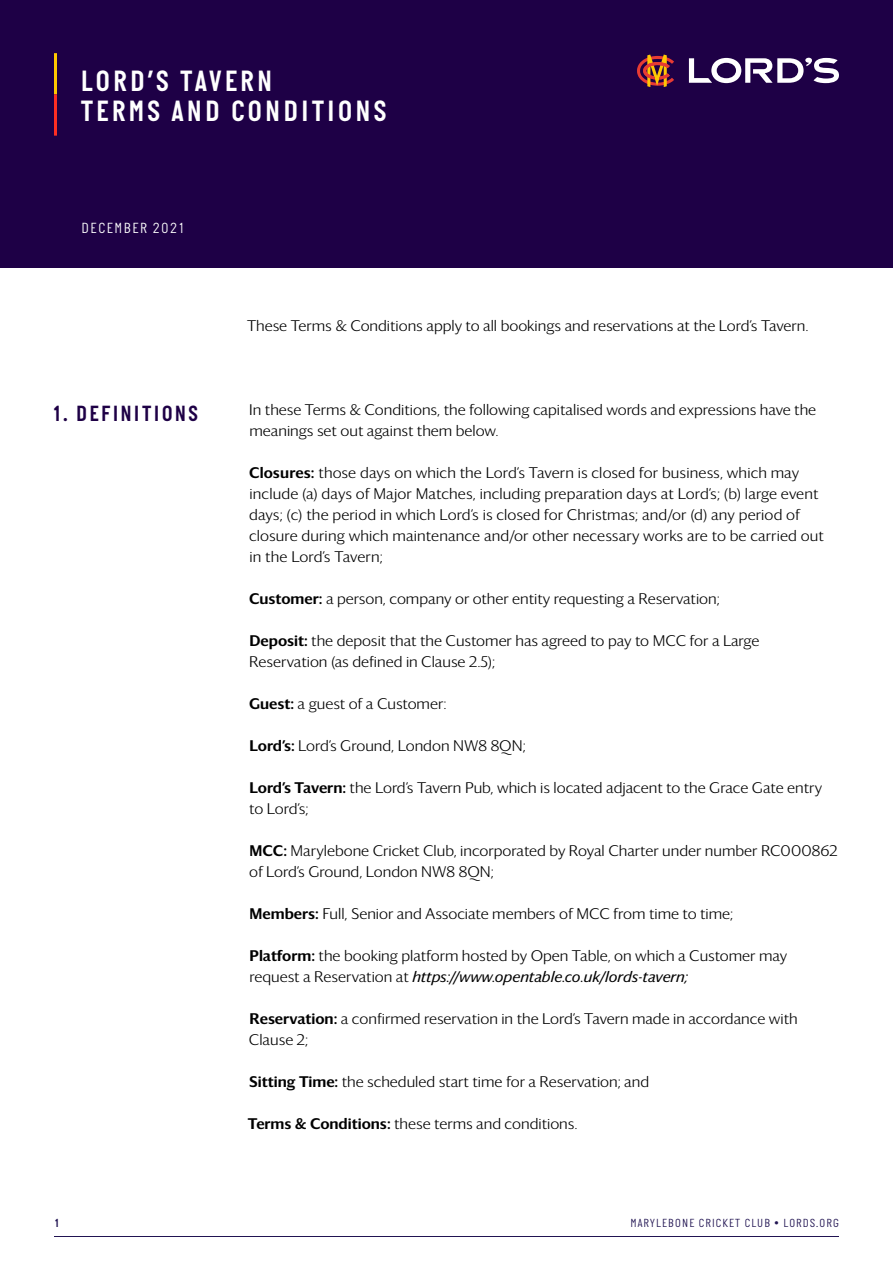
<style>
.page{position:relative;width:893px;height:1263px;background:#fff}
.page>*{position:absolute;margin:0;border:0;box-sizing:border-box;transform-origin:0 0}
.t1{font:600 30px/30px "Italian Plate No 2";letter-spacing:.1em;color:#fff}
.t2{font:600 22.5px "Italian Plate No 2";letter-spacing:.1em;color:#1e0046}
.t3{font:300 15px/21px "Darby Sans";color:#000}
.t4{font:300 15px "Italian Plate No 2";letter-spacing:.115em;color:#fff}
.t5{font:300 12px "Italian Plate No 2";letter-spacing:.1em;color:#211452}
.t6{font:600 12px "Italian Plate No 2";color:#211452}
.s1{font-weight:500}
.s2{font-weight:400;font-style:italic}
</style>
<div class="page">
<hr style="left:54px;top:1236px;width:785px;height:1px;background:#211452">
<div style="left:0;top:0;width:893px;height:268px;background:#1e0046"></div>
<hr style="left:54px;top:53px;width:3px;height:41px;background:#ffc900">
<hr style="left:54px;top:94px;width:3px;height:42px;background:#ff2e23">
<svg style="left:689px;top:58px;width:150px;height:25px"></svg>
<svg style="left:637px;top:55px;width:37px;height:32px"></svg>
<h1 class="t1" style="left:81px;top:65px;width:307px">LORD’S TAVERN<br>TERMS AND CONDITIONS</h1>
<p class="t4" style="left:82px;top:220px;width:105px">DECEMBER 2021</p>
<h2 class="t2" style="left:52px;top:401px;width:148px">1. DEFINITIONS</h2>
<p class="t3" style="left:247px;top:314px;width:563px">These Terms &amp; Conditions apply to all bookings and reservations at the Lord’s Tavern.</p>
<p class="t3" style="left:249px;top:398px;width:568px">In these Terms &amp; Conditions, the following capitalised words and expressions have the meanings set out against them below.</p>
<p class="t3" style="left:249px;top:461px;width:576px"><span class="s1">Closures:</span> those days on which the Lord’s Tavern is closed for business, which may include (a) days of Major Matches, including preparation days at Lord’s; (b) large event days; (c) the period in which Lord’s is closed for Christmas; and/or (d) any period of closure during which maintenance and/or other necessary works are to be carried out in the Lord’s Tavern;</p>
<p class="t3" style="left:249px;top:587px;width:472px"><span class="s1">Customer:</span> a person, company or other entity requesting a Reservation;</p>
<p class="t3" style="left:249px;top:629px;width:512px"><span class="s1">Deposit:</span> the deposit that the Customer has agreed to pay to MCC for a Large<br>Reservation (as defined in Clause 2.5);</p>
<p class="t3" style="left:249px;top:692px;width:199px"><span class="s1">Guest:</span> a guest of a Customer:</p>
<p class="t3" style="left:250px;top:734px;width:278px"><span class="s1">Lord’s:</span> Lord’s Ground, London NW8 8QN;</p>
<p class="t3" style="left:249px;top:776px;width:574px"><span class="s1">Lord’s Tavern:</span> the Lord’s Tavern Pub, which is located adjacent to the Grace Gate entry to Lord’s;</p>
<p class="t3" style="left:249px;top:839px;width:590px"><span class="s1">MCC:</span> Marylebone Cricket Club, incorporated by Royal Charter under number RC000862 of Lord’s Ground, London NW8 8QN;</p>
<p class="t3" style="left:250px;top:902px;width:485px"><span class="s1">Members:</span> Full, Senior and Associate members of MCC from time to time;</p>
<p class="t3" style="left:249px;top:944px;width:539px"><span class="s1">Platform:</span> the booking platform hosted by Open Table, on which a Customer may request a Reservation at <span class="s2">https://www.opentable.co.uk/lords-tavern;</span></p>
<p class="t3" style="left:249px;top:1007px;width:550px"><span class="s1">Reservation:</span> a confirmed reservation in the Lord’s Tavern made in accordance with<br>Clause 2;</p>
<p class="t3" style="left:249px;top:1070px;width:401px"><span class="s1">Sitting Time:</span> the scheduled start time for a Reservation; and</p>
<p class="t3" style="left:248px;top:1112px;width:331px"><span class="s1">Terms &amp; Conditions:</span> these terms and conditions.</p>
<p class="t6" style="left:54px;top:1216px;width:7px">1</p>
<p class="t5" style="left:630px;top:1216px;width:210px">MARYLEBONE CRICKET CLUB • LORDS.ORG</p>
</div>
